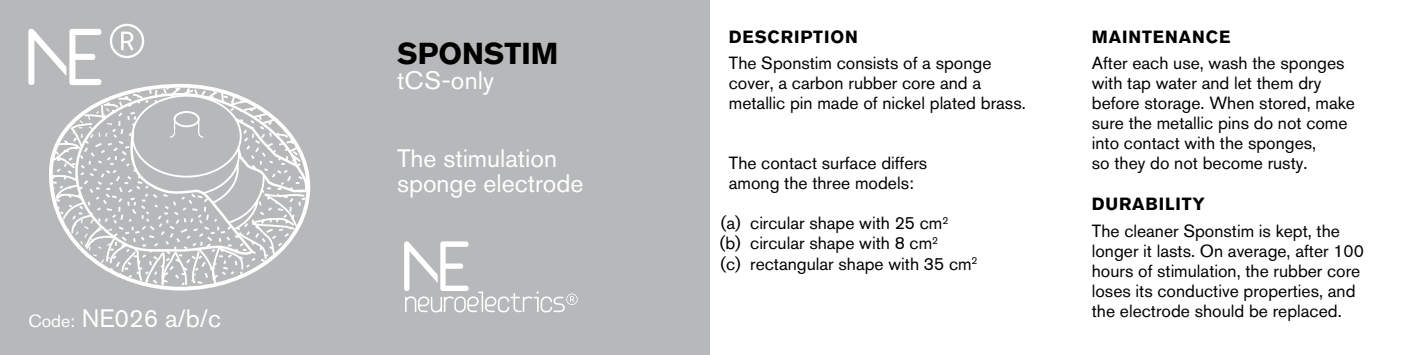
<style>
.page{position:relative;width:1418px;height:355px;background:#fff}
.page>*{position:absolute;margin:0;border:0;box-sizing:border-box;transform-origin:0 0}
.t1{font:700 30px "Akzidenz Grotesk BQ";color:#000}
.t2{font:25px/25px "Akzidenz Grotesk BQ";color:#fff}
.t3{font:17.5px/20px "Akzidenz Grotesk BQ";color:#000}
.t4{font:700 17.5px "Akzidenz Grotesk BQ";letter-spacing:.05em;color:#000}
.s1{font-size:17.5px}
</style>
<div class="page">
<div style="left:0;top:0;width:709px;height:354px;background:#b6b8ba"></div>
<svg style="left:404px;top:241px;width:173px;height:71px"></svg>
<svg style="left:28px;top:24px;width:170px;height:61px"></svg>
<svg style="left:49px;top:85px;width:258px;height:202px"></svg>
<h2 class="t2" style="left:28px;top:305px;width:194px"><span class="s1">Code:</span> NE026 a/b/c</h2>
<h1 class="t1" style="left:397px;top:36px;width:163px">SPONSTIM</h1>
<h2 class="t2" style="left:397px;top:67px;width:99px">tCS-only</h2>
<h2 class="t2" style="left:397px;top:146px;width:188px">The stimulation sponge electrode</h2>
<p class="t4" style="left:729px;top:26px;width:130px">DESCRIPTION</p>
<p class="t3" style="left:729px;top:53px;width:298px">The Sponstim consists of a sponge cover, a carbon rubber core and a metallic pin made of nickel plated brass.</p>
<p class="t3" style="left:729px;top:153px;width:200px">The contact surface differs among the three models:</p>
<p class="t3" style="left:720px;top:213px;width:259px">(a) circular shape with 25 cm<sup>2<br></sup>(b) circular shape with 8 cm<sup>2<br></sup>(c) rectangular shape with 35 cm<sup>2</sup></p>
<p class="t4" style="left:1091px;top:26px;width:140px">MAINTENANCE</p>
<p class="t3" style="left:1091px;top:53px;width:264px">After each use, wash the sponges with tap water and let them dry before storage. When stored, make sure the metallic pins do not come into contact with the sponges,<br>so they do not become rusty.</p>
<p class="t4" style="left:1091px;top:194px;width:114px">DURABILITY</p>
<p class="t3" style="left:1091px;top:220px;width:273px">The cleaner Sponstim is kept, the longer it lasts. On average, after 100 hours of stimulation, the rubber core loses its conductive properties, and the electrode should be replaced.</p>
</div>
